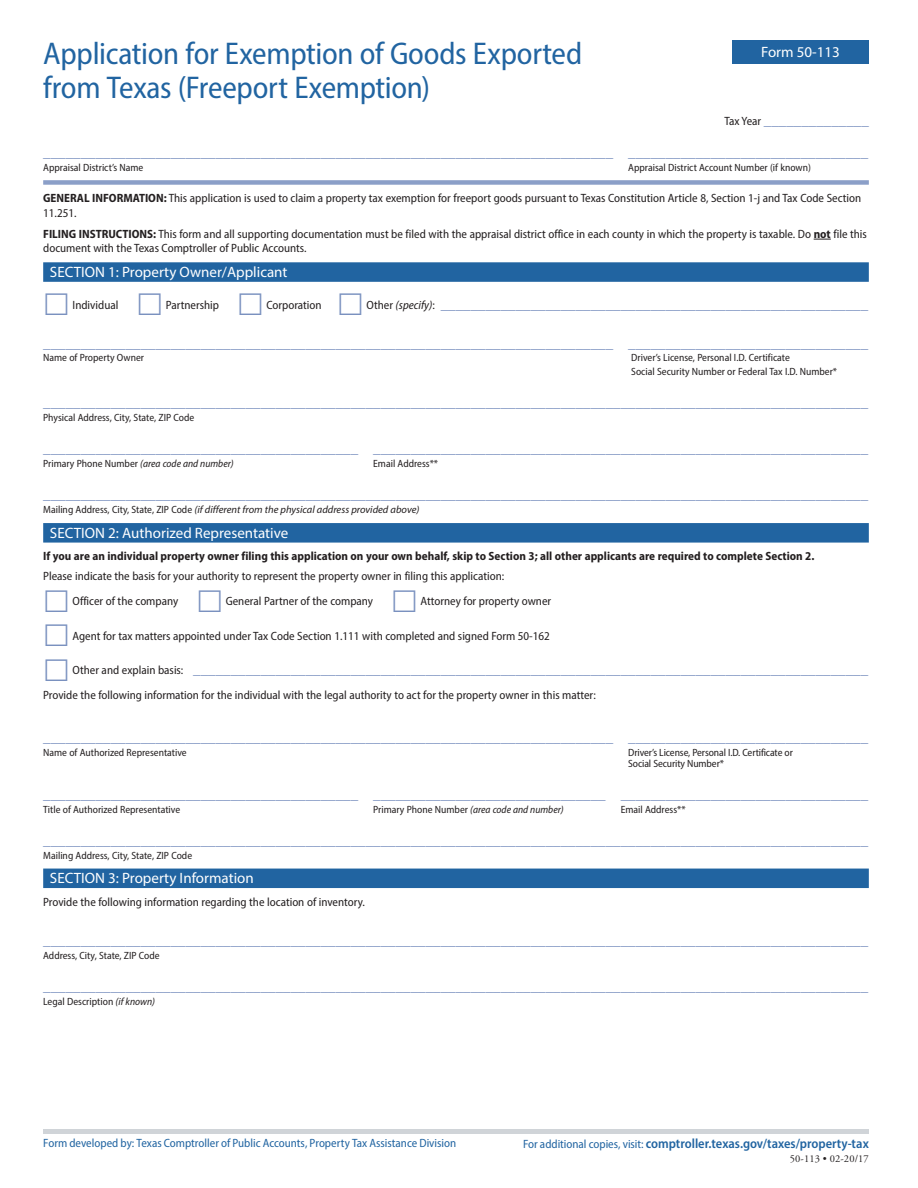
<style>
.page{position:relative;width:918px;height:1188px;background:#fff}
.page>*{position:absolute;margin:0;border:0;box-sizing:border-box;transform-origin:0 0}
.t1{font:semi-condensed 31.5px "Myriad Pro";letter-spacing:-.01em;color:#2164a1}
.t2{font:semi-condensed 15px/32.2px "Myriad Pro";color:#7a91bf;text-align:right}
.t3{font:15px "Myriad Pro";color:#fff}
.t4{font:600 semi-condensed 13.5px "Myriad Pro";color:#2164a1}
.t5{font:semi-condensed 12px/14.4px "Myriad Pro";color:#231f20}
.t6{font:700 semi-condensed 12px/19.2px "Myriad Pro";color:#231f20}
.t7{font:semi-condensed 12px "Myriad Pro";color:#2164a1}
.t8{font:semi-condensed 10.5px/13.8px "Myriad Pro";color:#231f20}
.t9{font:italic 10.5px "Myriad Pro";color:#231f20}
.t10{font:italic semi-condensed 10.5px "Myriad Pro";color:#231f20}
.t11{font:10.5px "Adobe Garamond Pro";letter-spacing:.01em;color:#231f20}
.s1{font-size:12px;color:#231f20}
.s2{font-weight:700}
.s3{font-style:italic;font-size:12px;color:#231f20}
.s4{font-style:normal}
.s5{font-style:normal;font-stretch:semi-condensed}
.s6{font-weight:400}
.s7{font-style:italic}
</style>
<div class="page">
<hr style="left:43px;top:1129px;width:826px;height:4px;background:#d0d4d8">
<div style="left:732px;top:40px;width:137px;height:24px;background:#2164a1"></div>
<div style="left:43px;top:180px;width:826px;height:5px;background:#8b9fc8"></div>
<svg style="left:814px;top:239px;width:17px;height:1px"></svg>
<div style="left:43px;top:262px;width:826px;height:20px;background:#2164a1"></div>
<div style="left:43px;top:523px;width:826px;height:20px;background:#2164a1"></div>
<div style="left:43px;top:869px;width:826px;height:19px;background:#2164a1"></div>
<h1 class="t1" style="left:43px;top:34px;width:541px">Application for Exemption of Goods Exported</h1>
<p class="t3" style="left:761px;top:43px;width:80px">Form 50-113</p>
<h1 class="t1" style="left:43px;top:68px;width:389px">from Texas (Freeport Exemption)</h1>
<p class="t2" style="left:43px;top:103px;width:827px"><span class="s1">Tax Year</span> ______________<br>____________________________________________________________________________ ________________________________</p>
<p class="t8" style="left:43px;top:160px;width:102px">Appraisal District’s Name</p>
<p class="t8" style="left:628px;top:160px;width:184px">Appraisal District Account Number (if known)</p>
<p class="t5" style="left:43px;top:191px;width:819px"><span class="s2">GENERAL INFORMATION:</span> This application is used to claim a property tax exemption for freeport goods pursuant to Texas Constitution Article 8, Section 1-j and Tax Code Section<br>11.251.</p>
<p class="t5" style="left:43px;top:227px;width:825px"><span class="s2">FILING INSTRUCTIONS:</span> This form and all supporting documentation must be filed with the appraisal district office in each county in which the property is taxable. Do <span class="s2">not</span> file this document with the Texas Comptroller of Public Accounts.</p>
<h2 class="t3" style="left:50px;top:263px;width:239px">SECTION 1: Property Owner/Applicant</h2>
<p class="t5" style="left:73px;top:297px;width:47px">Individual</p>
<p class="t5" style="left:166px;top:297px;width:55px">Partnership</p>
<p class="t5" style="left:266px;top:297px;width:57px">Corporation</p>
<p class="t2" style="left:367px;top:287px;width:503px"><span class="s1">Other</span> <span class="s3">(specify)</span><span class="s1">:</span> _________________________________________________________</p>
<p class="t2" style="left:43px;top:326px;width:827px">____________________________________________________________________________ ________________________________</p>
<p class="t8" style="left:43px;top:351px;width:102px">Name of Property Owner</p>
<p class="t8" style="left:631px;top:351px;width:207px">Driver’s License, Personal I.D. Certificate<br>Social Security Number or Federal Tax I.D. Number*</p>
<p class="t2" style="left:43px;top:386px;width:826px">______________________________________________________________________________________________________________</p>
<p class="t8" style="left:43px;top:411px;width:153px">Physical Address, City, State, ZIP Code</p>
<p class="t2" style="left:43px;top:432px;width:826px">__________________________________________ __________________________________________________________________</p>
<p class="t10" style="left:43px;top:457px;width:192px"><span class="s4">Primary Phone Number</span> (area code and number)</p>
<p class="t8" style="left:373px;top:457px;width:66px">Email Address**</p>
<p class="t2" style="left:43px;top:478px;width:826px">______________________________________________________________________________________________________________</p>
<p class="t9" style="left:43px;top:503px;width:378px"><span class="s5">Mailing Address, City, State, ZIP Code</span> (if different from the physical address provided above)</p>
<h2 class="t3" style="left:50px;top:524px;width:240px">SECTION 2: Authorized Representative</h2>
<p class="t6" style="left:43px;top:546px;width:773px">If you are an individual property owner filing this application on your own behalf, skip to Section 3; all other applicants are required to complete Section 2.<br><span class="s6">Please indicate the basis for your authority to represent the property owner in filing this application:</span></p>
<p class="t5" style="left:73px;top:594px;width:107px">Officer of the company</p>
<p class="t5" style="left:226px;top:594px;width:149px">General Partner of the company</p>
<p class="t5" style="left:421px;top:594px;width:132px">Attorney for property owner</p>
<p class="t5" style="left:73px;top:628px;width:479px">Agent for tax matters appointed under Tax Code Section 1.111 with completed and signed Form 50-162</p>
<p class="t2" style="left:73px;top:653px;width:797px"><span class="s1">Other and explain basis:</span> __________________________________________________________________________________________</p>
<p class="t5" style="left:43px;top:688px;width:554px">Provide the following information for the individual with the legal authority to act for the property owner in this matter:</p>
<p class="t2" style="left:43px;top:721px;width:827px">____________________________________________________________________________ ________________________________</p>
<p class="t8" style="left:43px;top:746px;width:145px">Name of Authorized Representative</p>
<p class="t8" style="left:628px;top:747px;width:166px;line-height:10.5px">Driver’s License, Personal I.D. Certificate or<br>Social Security Number*</p>
<p class="t2" style="left:43px;top:778px;width:826px">__________________________________________ _______________________________ _________________________________</p>
<p class="t8" style="left:43px;top:802px;width:139px">Title of Authorized Representative</p>
<p class="t10" style="left:373px;top:803px;width:192px"><span class="s4">Primary Phone Number</span> (area code and number)</p>
<p class="t8" style="left:621px;top:802px;width:66px">Email Address**</p>
<p class="t2" style="left:43px;top:824px;width:826px">______________________________________________________________________________________________________________</p>
<p class="t8" style="left:43px;top:848px;width:150px">Mailing Address, City, State, ZIP Code</p>
<h2 class="t3" style="left:50px;top:869px;width:205px">SECTION 3: Property Information</h2>
<p class="t5" style="left:43px;top:895px;width:323px">Provide the following information regarding the location of inventory.</p>
<p class="t2" style="left:43px;top:924px;width:826px">______________________________________________________________________________________________________________</p>
<p class="t8" style="left:43px;top:948px;width:118px">Address, City, State, ZIP Code</p>
<p class="t2" style="left:43px;top:970px;width:826px">______________________________________________________________________________________________________________</p>
<p class="t8" style="left:43px;top:994px;width:113px">Legal Description <span class="s7">(if known)</span></p>
<p class="t7" style="left:43px;top:1136px;width:414px">Form developed by: Texas Comptroller of Public Accounts, Property Tax Assistance Division</p>
<p class="t7" style="left:523px;top:1137px;width:122px">For additional copies, visit:</p>
<p class="t4" style="left:646px;top:1135px;width:225px">comptroller.texas.gov/taxes/property-tax</p>
<p class="t11" style="left:790px;top:1152px;width:80px">50-113 • 02-20/17</p>
</div>
